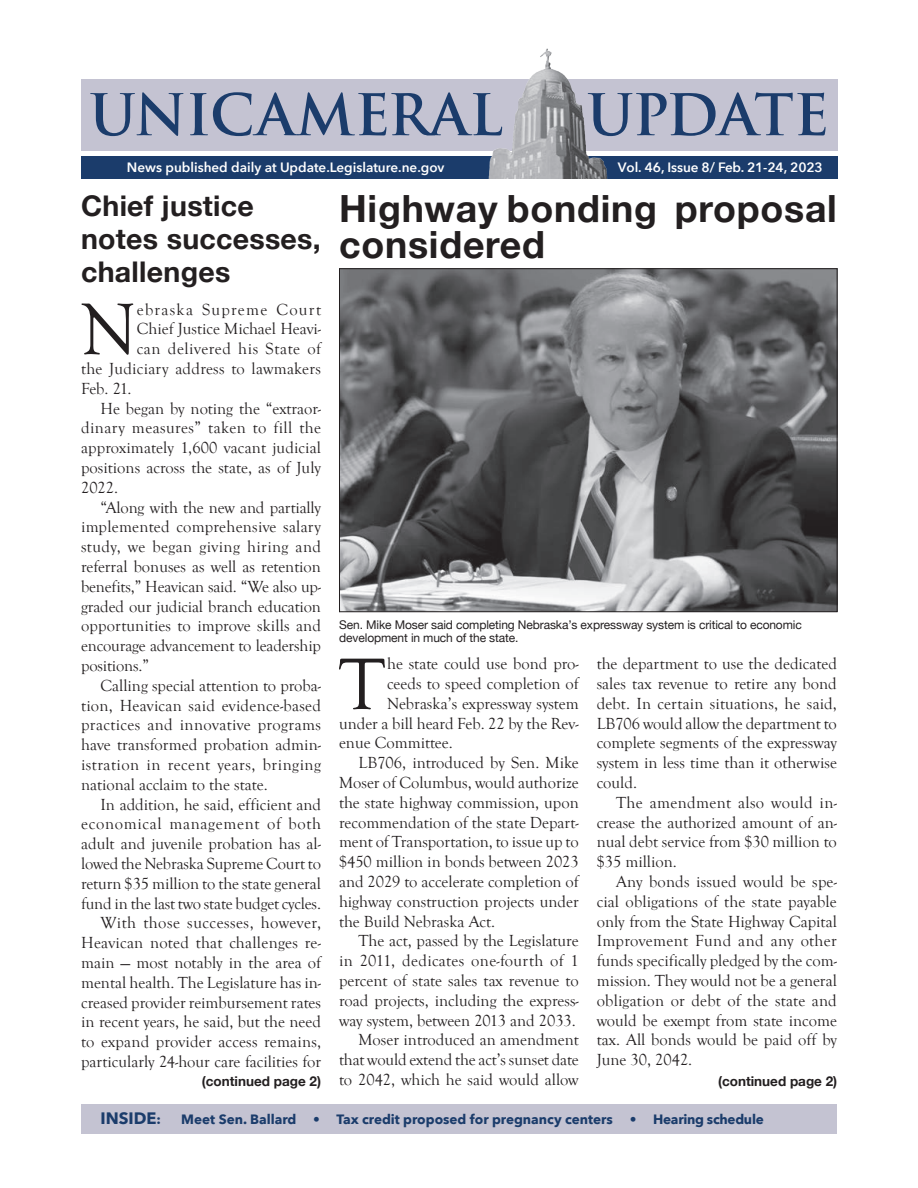
<style>
.page{position:relative;width:918px;height:1188px;background:#fff}
.page>*{position:absolute;margin:0;border:0;box-sizing:border-box;transform-origin:0 0}
.body{font:75.3px "Goudy Old Style T";color:#231f20}
.t1{font:700 55.8px "Trajan Pro";letter-spacing:-.01em;color:#1b3c6b}
.Upfront_Headline{font:700 37.5px/36px "Helvetica Neue";letter-spacing:.02em;color:#231f20}
.Upfront_Headline-2{font:700 28.5px/33px "Helvetica Neue";letter-spacing:.01em;color:#231f20}
.body-2{font:16.5px/19.8px "Goudy Old Style T";color:#231f20;text-align:justify}
.body-3{font:16.5px "Goudy Old Style T";letter-spacing:.035em;color:#231f20}
.body-4{font:16.5px "Goudy Old Style T";letter-spacing:.075em;color:#231f20}
.t2{font:700 16.5px "Avenir Next";color:#1b3c6b}
.t3{font:600 13.5px "Avenir Next";color:#fff}
.t4{font:700 13.5px "Avenir Next";color:#1b3c6b}
.Upfront_Headline-3{font:700 13.5px "Helvetica Neue";color:#231f20}
.t5{font:700 13.5px "Avenir Next";letter-spacing:-.02em;color:#1b3c6b}
.photo_caption{font:12px/13.5px "Helvetica Neue";letter-spacing:-.01em;color:#231f20}
.s1{font-size:13.5px}
</style>
<div class="page">
<div style="left:81px;top:1104px;width:756px;height:30px;background:#c4c3d2"></div>
<div style="left:81px;top:79px;width:756px;height:72px;background:#c4c3d2"></div>
<div style="left:81px;top:157px;width:756px;height:22px;background:#1b3c6b"></div>
<img style="left:486px;top:48px;width:127px;height:131px">
<img style="left:341px;top:270px;width:494px;height:340px">
<h2 class="t1" style="left:89px;top:80px;width:415px">UNICAMERAL</h2>
<h2 class="t1" style="left:587px;top:80px;width:244px">UPDATE</h2>
<p class="t3" style="left:127px;top:155px;width:319px">News published daily at Update.Legislature.ne.gov</p>
<p class="t3" style="left:618px;top:155px;width:206px">Vol. 46, Issue 8/ Feb. 21-24, 2023</p>
<p class="Upfront_Headline-2" style="left:81px;top:190px;width:241px">Chief justice notes successes, challenges</p>
<p class="body" style="left:81px;top:288px;width:57px">N</p>
<p class="body-4" style="left:137px;top:300px;width:186px">ebraska Supreme Court</p>
<p class="body-2" style="left:137px;top:319px;width:186px">Chief Justice Michael Heavi-</p>
<p class="body-3" style="left:137px;top:340px;width:186px">can delivered his State of</p>
<p class="body-2" style="left:81px;top:359px;width:242px">the Judiciary address to lawmakers</p>
<p class="body-2" style="left:81px;top:379px;width:52px">Feb. 21.</p>
<p class="body-2" style="left:81px;top:399px;width:242px;text-indent:19px">He began by noting the “extraor&shy;dinary measures” taken to fill the approximately 1,600 vacant judicial positions across the state, as of July 2022.</p>
<p class="body-2" style="left:81px;top:498px;width:242px;text-indent:19px">“Along with the new and partially implemented comprehensive salary study, we began giving hiring and referral bonuses as well as retention benefits,” Heavican said. “We also up&shy;graded our judicial branch education opportunities to improve skills and encourage advancement to leadership positions.”</p>
<p class="body-2" style="left:81px;top:676px;width:242px;text-indent:19px">Calling special attention to proba&shy;tion, Heavican said evidence-based practices and innovative programs have transformed probation admin&shy;istration in recent years, bringing national acclaim to the state.</p>
<p class="body-2" style="left:81px;top:795px;width:242px;text-indent:19px">In addition, he said, efficient and economical management of both adult and juvenile probation has al&shy;lowed the Nebraska Supreme Court to return $35 million to the state general fund in the last two state budget cycles.</p>
<p class="body-2" style="left:81px;top:913px;width:242px;text-indent:19px">With those successes, however, Heavican noted that challenges re&shy;main — most notably in the area of mental health. The Legislature has in&shy;creased provider reimbursement rates in recent years, he said, but the need to expand provider access remains, particularly 24-hour care facilities for</p>
<p class="Upfront_Headline-3" style="left:202px;top:1070px;width:121px">(continued page 2)</p>
<p class="Upfront_Headline" style="left:339px;top:191px;width:499px">Highway bonding proposal considered</p>
<p class="photo_caption" style="left:339px;top:618px;width:464px">Sen. Mike Moser said completing Nebraska’s expressway system is critical to economic development in much of the state.</p>
<p class="body-2" style="left:597px;top:654px;width:242px">the department to use the dedicated sales tax revenue to retire any bond debt. In certain situations, he said, LB706 would allow the department to complete segments of the expressway system in less time than it otherwise could.</p>
<p class="body-2" style="left:597px;top:793px;width:242px;text-indent:19px">The amendment also would in&shy;crease the authorized amount of an&shy;nual debt service from $30 million to $35 million.</p>
<p class="body-2" style="left:597px;top:872px;width:242px;text-indent:19px">Any bonds issued would be spe&shy;cial obligations of the state payable only from the State Highway Capital Improvement Fund and any other funds specifically pledged by the com&shy;mission. They would not be a general obligation or debt of the state and would be exempt from state income tax. All bonds would be paid off by June 30, 2042.</p>
<p class="body" style="left:339px;top:643px;width:47px">T</p>
<p class="body-2" style="left:387px;top:654px;width:193px">he state could use bond pro-</p>
<p class="body-2" style="left:387px;top:674px;width:193px">ceeds to speed completion of</p>
<p class="body-2" style="left:387px;top:694px;width:193px">Nebraska’s expressway system</p>
<p class="body-2" style="left:339px;top:714px;width:241px">under a bill heard Feb. 22 by the Rev-</p>
<p class="body-2" style="left:339px;top:733px;width:115px">enue Committee.</p>
<p class="body-2" style="left:339px;top:753px;width:241px;text-indent:19px">LB706, introduced by Sen. Mike Moser of Columbus, would authorize the state highway commission, upon recommendation of the state Depart&shy;ment of Transportation, to issue up to $450 million in bonds between 2023 and 2029 to accelerate completion of highway construction projects under the Build Nebraska Act.</p>
<p class="body-2" style="left:339px;top:931px;width:241px;text-indent:19px">The act, passed by the Legislature in 2011, dedicates one-fourth of 1 percent of state sales tax revenue to road projects, including the express&shy;way system, between 2013 and 2033.</p>
<p class="body-2" style="left:339px;top:1030px;width:241px;text-indent:19px">Moser introduced an amendment that would extend the act’s sunset date to 2042, which he said would allow</p>
<p class="Upfront_Headline-3" style="left:718px;top:1070px;width:121px">(continued page 2)</p>
<p class="t2" style="left:101px;top:1104px;width:62px">INSIDE<span class="s1">:</span></p>
<p class="t4" style="left:181px;top:1108px;width:117px">Meet Sen. Ballard</p>
<p class="t4" style="left:313px;top:1108px;width:301px">• Tax credit proposed for pregnancy centers</p>
<p class="t5" style="left:630px;top:1108px;width:135px">• Hearing schedule</p>
</div>
